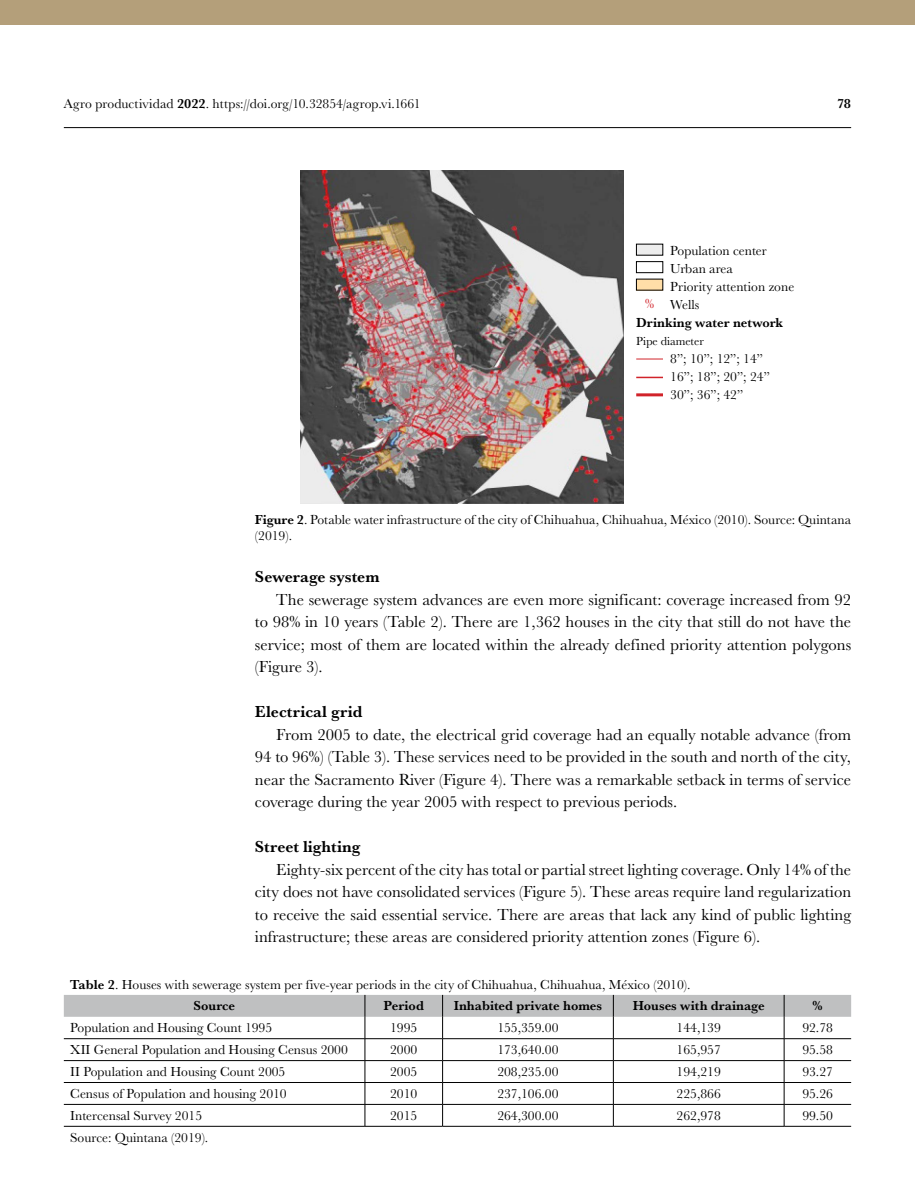
<style>
.page{position:relative;width:915px;height:1191px;background:#fff}
.page>*{position:absolute;margin:0;border:0;box-sizing:border-box;transform-origin:0 0}
.t1{font:16.5px/22.5px "Baskerville URW";color:#000;text-align:justify}
.t2{font:700 16.5px "Baskerville URW";color:#000}
.t3{font:13.5px/18px "Baskerville URW";color:#000}
.t4{font:700 13.5px "Baskerville URW";color:#000}
.t5{font:13.5px "Baskerville URW";color:#d1232a}
.t6{font:12px "Baskerville URW";color:#000}
.s1{font-weight:700}
</style>
<div class="page">
<hr style="left:64px;top:127px;width:786px;height:1px;background:#000">
<div style="left:0;top:0;width:914px;height:24px;background:#b49f7a"></div>
<img style="left:300px;top:170px;width:323px;height:333px">
<div style="left:636px;top:244px;width:26px;height:11px;background:#ededed"></div>
<div style="left:636px;top:261px;width:26px;height:12px;border:1px solid #000"></div>
<div style="left:636px;top:279px;width:26px;height:11px;background:#ffdea8"></div>
<svg style="left:636px;top:359px;width:26px;height:1px"></svg>
<svg style="left:636px;top:377px;width:26px;height:1px"></svg>
<hr style="left:636px;top:393px;width:26px;height:3px;background:#d1232a">
<svg style="left:64px;top:995px;width:786px;height:131px"></svg>
<hr style="left:64px;top:1126px;width:301px;height:1px;background:#000">
<hr style="left:365px;top:1126px;width:77px;height:1px;background:#000">
<hr style="left:442px;top:1126px;width:171px;height:1px;background:#000">
<hr style="left:613px;top:1126px;width:170px;height:1px;background:#000">
<hr style="left:783px;top:1126px;width:67px;height:1px;background:#000">
<p class="t3" style="left:64px;top:94px;width:358px">Agro productividad <span class="s1">2022</span>. https://doi.org/10.32854/agrop.vi.1661</p>
<p class="t4" style="left:836px;top:94px;width:16px">78</p>
<p class="t3" style="left:670px;top:241px;width:125px">Population center<br>Urban area<br>Priority attention zone<br>Wells</p>
<p class="t4" style="left:636px;top:313px;width:148px">Drinking water network</p>
<p class="t6" style="left:636px;top:333px;width:69px">Pipe diameter</p>
<p class="t3" style="left:670px;top:349px;width:101px">8”; 10”; 12”; 14”<br>16”; 18”; 20”; 24”<br>30”; 36”; 42”</p>
<p class="t5" style="left:645px;top:295px;width:10px">%</p>
<p class="t3" style="left:255px;top:510px;width:597px;line-height:16.5px"><span class="s1">Figure 2</span>. Potable water infrastructure of the city of Chihuahua, Chihuahua, México (2010). Source: Quintana (2019).</p>
<p class="t2" style="left:255px;top:565px;width:126px">Sewerage system</p>
<p class="t1" style="left:255px;top:587px;width:597px;text-indent:21px">The sewerage system advances are even more significant: coverage increased from 92 to 98% in 10 years (Table 2). There are 1,362 houses in the city that still do not have the service; most of them are located within the already defined priority attention polygons (Figure 3).</p>
<p class="t2" style="left:255px;top:700px;width:109px">Electrical grid</p>
<p class="t1" style="left:255px;top:722px;width:597px;text-indent:21px">From 2005 to date, the electrical grid coverage had an equally notable advance (from 94 to 96%) (Table 3). These services need to be provided in the south and north of the city, near the Sacramento River (Figure 4). There was a remarkable setback in terms of service coverage during the year 2005 with respect to previous periods.</p>
<p class="t2" style="left:255px;top:835px;width:107px">Street lighting</p>
<p class="t1" style="left:255px;top:857px;width:597px;text-indent:21px">Eighty-six percent of the city has total or partial street lighting coverage. Only 14% of the city does not have consolidated services (Figure 5). These areas require land regularization to receive the said essential service. There are areas that lack any kind of public lighting infrastructure; these areas are considered priority attention zones (Figure 6).</p>
<p class="t3" style="left:193px;top:972px;width:498px;line-height:21.9px;text-indent:-123px"><span class="s1">Table 2</span>. Houses with sewerage system per five-year periods in the city of Chihuahua, Chihuahua, México (2010).<br><span class="s1">Source</span></p>
<p class="t4" style="left:383px;top:996px;width:42px">Period</p>
<p class="t4" style="left:453px;top:996px;width:150px">Inhabited private homes</p>
<p class="t4" style="left:632px;top:996px;width:133px">Houses with drainage</p>
<p class="t4" style="left:812px;top:996px;width:12px">%</p>
<p class="t3" style="left:70px;top:1018px;width:203px">Population and Housing Count 1995</p>
<p class="t3" style="left:390px;top:1018px;width:29px">1995</p>
<p class="t3" style="left:497px;top:1018px;width:63px">155,359.00</p>
<p class="t3" style="left:676px;top:1018px;width:46px">144,139</p>
<p class="t3" style="left:802px;top:1018px;width:32px">92.78</p>
<p class="t3" style="left:70px;top:1040px;width:279px">XII General Population and Housing Census 2000</p>
<p class="t3" style="left:390px;top:1040px;width:29px">2000</p>
<p class="t3" style="left:497px;top:1040px;width:63px">173,640.00</p>
<p class="t3" style="left:676px;top:1040px;width:46px">165,957</p>
<p class="t3" style="left:802px;top:1040px;width:32px">95.58</p>
<p class="t3" style="left:70px;top:1062px;width:217px">II Population and Housing Count 2005</p>
<p class="t3" style="left:390px;top:1062px;width:29px">2005</p>
<p class="t3" style="left:497px;top:1062px;width:63px">208,235.00</p>
<p class="t3" style="left:676px;top:1062px;width:46px">194,219</p>
<p class="t3" style="left:802px;top:1062px;width:32px">93.27</p>
<p class="t3" style="left:70px;top:1084px;width:218px">Census of Population and housing 2010</p>
<p class="t3" style="left:390px;top:1084px;width:29px">2010</p>
<p class="t3" style="left:497px;top:1084px;width:63px">237,106.00</p>
<p class="t3" style="left:676px;top:1084px;width:46px">225,866</p>
<p class="t3" style="left:802px;top:1084px;width:32px">95.26</p>
<p class="t3" style="left:70px;top:1106px;width:133px">Intercensal Survey 2015</p>
<p class="t3" style="left:390px;top:1106px;width:29px">2015</p>
<p class="t3" style="left:497px;top:1106px;width:63px">264,300.00</p>
<p class="t3" style="left:676px;top:1106px;width:46px">262,978</p>
<p class="t3" style="left:802px;top:1106px;width:32px">99.50</p>
<p class="t3" style="left:70px;top:1128px;width:139px">Source: Quintana (2019).</p>
</div>
